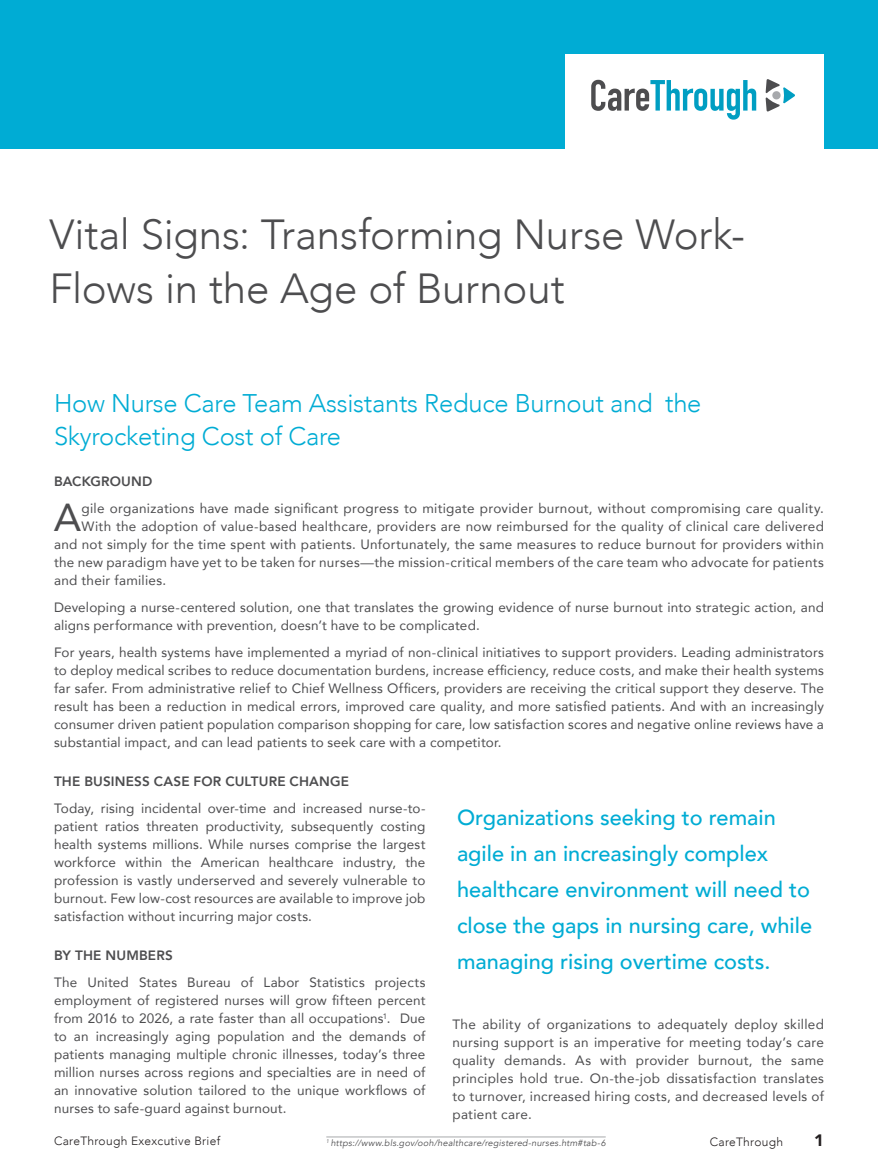
<style>
.page{position:relative;width:878px;height:1175px;background:#fff}
.page>*{position:absolute;margin:0;border:0;box-sizing:border-box;transform-origin:0 0}
.t1{font:300 42px/54px "Avenir";letter-spacing:-.005em;color:#4d4d4f}
.t2{font:38.85px "Avenir";color:#4d4d4f}
.t3{font:300 25.5px/33px "Avenir";letter-spacing:-.01em;color:#00acd4}
.t4{font:500 21.75px/36px "Avenir";color:#00acd4}
.t5{font:900 16.5px "Avenir";color:#231f20}
.t6{font:13.5px/18px "Avenir";letter-spacing:.02em;color:#4d4d4f;text-align:justify}
.t7{font:800 13.5px "Avenir";letter-spacing:.01em;color:#4d4d4f}
.t8{font:300 12px "Avenir";letter-spacing:.025em;color:#231f20}
.t9{font:italic 9px "Avenir";letter-spacing:.025em;color:#4d4d4f}
</style>
<div class="page">
<div style="left:0;top:0;width:878px;height:148px;background:#00acd4"></div>
<div style="left:565px;top:54px;width:259px;height:94px;background:#fff"></div>
<svg style="left:591px;top:80px;width:165px;height:40px"></svg>
<svg style="left:765px;top:79px;width:30px;height:33px"></svg>
<hr style="left:326px;top:1136px;width:279px;height:1px;background:#a7a9ac">
<h1 class="t1" style="left:50px;top:207px;width:697px">Vital Signs: Transforming Nurse Work-<br>Flows in the Age of Burnout</h1>
<h3 class="t3" style="left:54px;top:386px;width:649px">How Nurse Care Team Assistants Reduce Burnout and the<br>Skyrocketing Cost of Care</h3>
<p class="t7" style="left:54px;top:471px;width:100px">BACKGROUND</p>
<h2 class="t2" style="left:54px;top:486px;width:29px">A</h2>
<p class="t6" style="left:82px;top:499px;width:743px">gile organizations have made significant progress to mitigate provider burnout, without compromising care quality.</p>
<p class="t6" style="left:82px;top:517px;width:743px">With the adoption of value-based healthcare, providers are now reimbursed for the quality of clinical care delivered</p>
<p class="t6" style="left:54px;top:535px;width:771px">and not simply for the time spent with patients. Unfortunately, the same measures to reduce burnout for providers within</p>
<p class="t6" style="left:54px;top:553px;width:771px">the new paradigm have yet to be taken for nurses—the mission-critical members of the care team who advocate for patients</p>
<p class="t6" style="left:54px;top:571px;width:114px">and their families.</p>
<p class="t6" style="left:54px;top:598px;width:771px">Developing a nurse-centered solution, one that translates the growing evidence of nurse burnout into strategic action, and aligns performance with prevention, doesn’t have to be complicated.</p>
<p class="t6" style="left:54px;top:643px;width:771px">For years, health systems have implemented a myriad of non-clinical initiatives to support providers. Leading administrators to deploy medical scribes to reduce documentation burdens, increase efficiency, reduce costs, and make their health systems far safer. From administrative relief to Chief Wellness Officers, providers are receiving the critical support they deserve. The result has been a reduction in medical errors, improved care quality, and more satisfied patients. And with an increasingly consumer driven patient population comparison shopping for care, low satisfaction scores and negative online reviews have a substantial impact, and can lead patients to seek care with a competitor.</p>
<p class="t7" style="left:54px;top:771px;width:296px">THE BUSINESS CASE FOR CULTURE CHANGE</p>
<p class="t6" style="left:54px;top:799px;width:373px">Today, rising incidental over-time and increased nurse-to&shy;patient ratios threaten productivity, subsequently costing health systems millions. While nurses comprise the largest workforce within the American healthcare industry, the profession is vastly underserved and severely vulnerable to burnout. Few low-cost resources are available to improve job satisfaction without incurring major costs.</p>
<p class="t7" style="left:54px;top:945px;width:120px">BY THE NUMBERS</p>
<p class="t6" style="left:54px;top:973px;width:373px">The United States Bureau of Labor Statistics projects employment of registered nurses will grow fifteen percent from 2016 to 2026, a rate faster than all occupations<sup>1</sup>. Due to an increasingly aging population and the demands of patients managing multiple chronic illnesses, today’s three million nurses across regions and specialties are in need of an innovative solution tailored to the unique workflows of nurses to safe-guard against burnout.</p>
<h3 class="t4" style="left:457px;top:798px;width:356px">Organizations seeking to remain agile in an increasingly complex healthcare environment will need to close the gaps in nursing care, while managing rising overtime costs.</h3>
<p class="t6" style="left:452px;top:1015px;width:373px">The ability of organizations to adequately deploy skilled nursing support is an imperative for meeting today’s care quality demands. As with provider burnout, the same principles hold true. On-the-job dissatisfaction translates to turnover, increased hiring costs, and decreased levels of patient care.</p>
<p class="t8" style="left:54px;top:1133px;width:168px">CareThrough Exexcutive Brief</p>
<p class="t8" style="left:709px;top:1135px;width:75px">CareThrough</p>
<p class="t5" style="left:814px;top:1126px;width:11px">1</p>
<p class="t9" style="left:326px;top:1137px;width:281px"><sup>1</sup> https://www.bls.gov/ooh/healthcare/registered-nurses.htm#tab-6</p>
</div>
